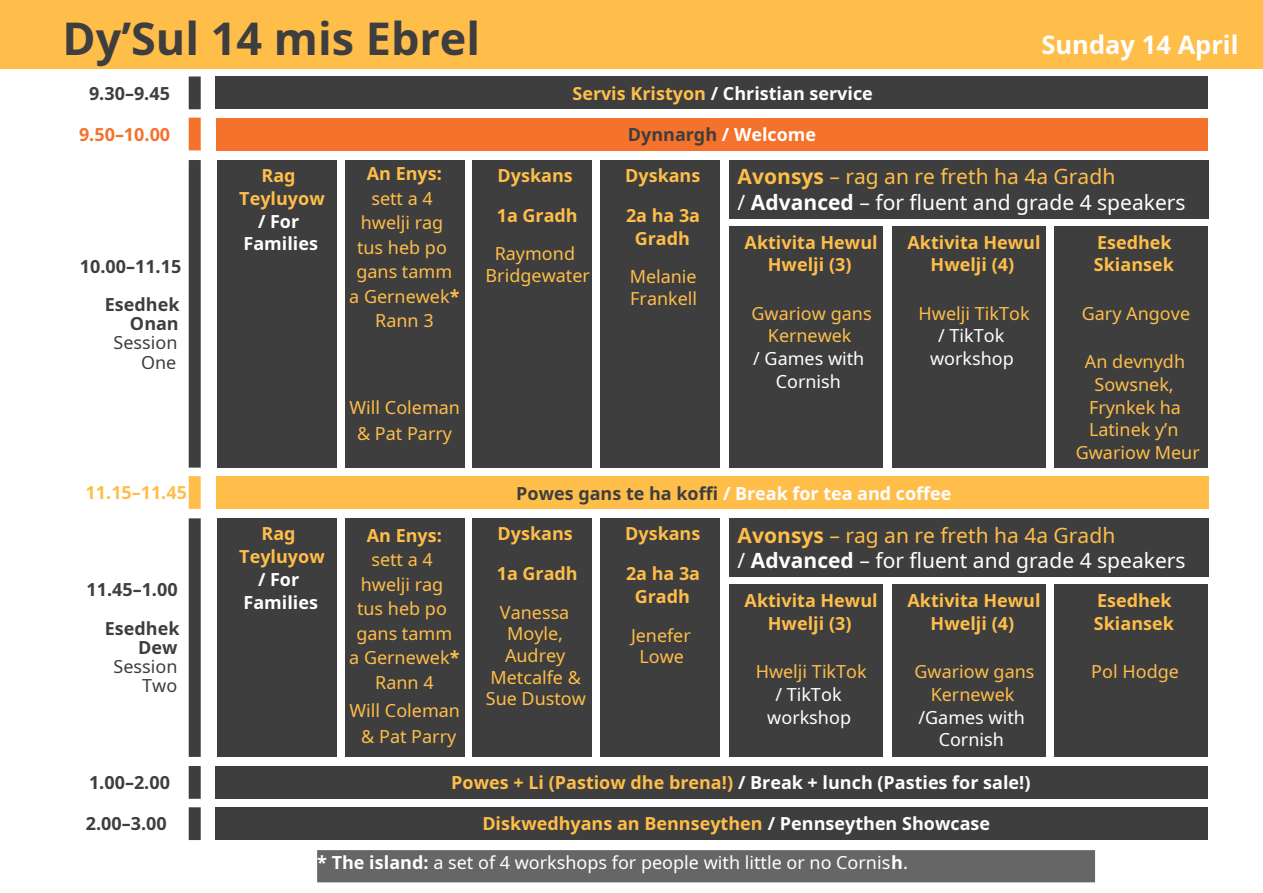
<style>
.page{position:relative;width:1263px;height:893px;background:#fff}
.page>*{position:absolute;margin:0;border:0;box-sizing:border-box;transform-origin:0 0}
.t1{font:700 45px "Noto Sans";color:#3e3e3e}
.t2{font:700 25.5px "Noto Sans";color:#fff}
.t3{font:21px/25.2px "Noto Sans";color:#fff}
.t4{font:18px/24.5px "Noto Sans";color:#ffbe4a;text-align:center}
.t5{font:700 18px/22.8px "Noto Sans";color:#ffbe4a;text-align:center}
.t6{font:700 18px/22.8px "Noto Sans";color:#fff;text-align:center}
.t7{font:18px/22.8px "Noto Sans";color:#fff;text-align:center}
.t8{font:700 18px/38.4px "Noto Sans";color:#3e3e3e;text-align:right}
.t9{font:18px/19.2px "Noto Sans";color:#3e3e3e;text-align:right}
.t10{font:700 18px "Noto Sans";color:#f5722c}
.s1{color:#ffbe4a}
.s2{color:#fff}
.s3{font-weight:700;color:#ffbe4a}
.s4{font-weight:700}
.s5{color:#3e3e3e}
</style>
<div class="page">
<div style="left:0;top:0;width:1263px;height:68px;background:#ffbe4a"></div>
<div style="left:216px;top:77px;width:992px;height:32px;background:#3e3e3e"></div>
<div style="left:216px;top:766px;width:992px;height:33px;background:#3e3e3e"></div>
<div style="left:216px;top:807px;width:992px;height:33px;background:#3e3e3e"></div>
<div style="left:189px;top:76px;width:12px;height:33px;background:#3e3e3e"></div>
<div style="left:189px;top:766px;width:12px;height:33px;background:#3e3e3e"></div>
<div style="left:189px;top:807px;width:12px;height:33px;background:#3e3e3e"></div>
<div style="left:217px;top:118px;width:991px;height:32px;background:#f5722c"></div>
<div style="left:189px;top:118px;width:12px;height:32px;background:#f5722c"></div>
<div style="left:729px;top:160px;width:480px;height:58px;background:#3e3e3e"></div>
<div style="left:729px;top:518px;width:480px;height:58px;background:#3e3e3e"></div>
<div style="left:218px;top:160px;width:119px;height:308px;background:#3e3e3e"></div>
<div style="left:218px;top:518px;width:119px;height:239px;background:#3e3e3e"></div>
<div style="left:345px;top:160px;width:119px;height:308px;background:#3e3e3e"></div>
<div style="left:345px;top:518px;width:119px;height:239px;background:#3e3e3e"></div>
<div style="left:473px;top:160px;width:119px;height:308px;background:#3e3e3e"></div>
<div style="left:473px;top:518px;width:119px;height:239px;background:#3e3e3e"></div>
<div style="left:600px;top:160px;width:119px;height:308px;background:#3e3e3e"></div>
<div style="left:600px;top:518px;width:119px;height:239px;background:#3e3e3e"></div>
<div style="left:729px;top:226px;width:153px;height:242px;background:#3e3e3e"></div>
<div style="left:892px;top:226px;width:153px;height:242px;background:#3e3e3e"></div>
<div style="left:1055px;top:226px;width:153px;height:242px;background:#3e3e3e"></div>
<div style="left:729px;top:585px;width:153px;height:172px;background:#3e3e3e"></div>
<div style="left:892px;top:585px;width:153px;height:172px;background:#3e3e3e"></div>
<div style="left:1055px;top:585px;width:153px;height:172px;background:#3e3e3e"></div>
<div style="left:189px;top:160px;width:12px;height:308px;background:#3e3e3e"></div>
<div style="left:189px;top:518px;width:12px;height:239px;background:#3e3e3e"></div>
<div style="left:217px;top:476px;width:992px;height:33px;background:#ffbe4a"></div>
<div style="left:189px;top:476px;width:12px;height:33px;background:#ffbe4a"></div>
<div style="left:317px;top:850px;width:778px;height:32px;background:#666"></div>
<h1 class="t1" style="left:63px;top:6px;width:419px">Dy’Sul 14 mis Ebrel</h1>
<p class="t8" style="left:89px;top:73px;width:82px">9.30–9.45</p>
<p class="t6" style="left:572px;top:81px;width:302px"><span class="s1">Servis Kristyon</span> / Christian service</p>
<h2 class="t2" style="left:1041px;top:27px;width:199px">Sunday 14 April</h2>
<p class="t10" style="left:79px;top:122px;width:93px">9.50–10.00</p>
<p class="t8" style="left:628px;top:115px;width:190px">Dynnargh <span class="s2">/ Welcome</span></p>
<p class="t3" style="left:738px;top:164px;width:449px"><span class="s3">Avonsys</span> <span class="s1">– rag an re freth ha 4a Gradh<br></span>/ <span class="s4">Advanced</span> – for fluent and grade 4 speakers</p>
<p class="t5" style="left:367px;top:162px;width:77px">An Enys:</p>
<p class="t4" style="left:349px;top:185px;width:112px">sett a 4 hwelji rag tus heb po gans tamm a Gernewek<span class="s4">*<br></span>Rann 3</p>
<p class="t5" style="left:498px;top:164px;width:77px">Dyskans</p>
<p class="t5" style="left:497px;top:203px;width:82px">1a Gradh</p>
<p class="t4" style="left:486px;top:243px;width:106px;line-height:21.6px">Raymond<br>Bridgewater</p>
<p class="t5" style="left:625px;top:164px;width:77px">Dyskans</p>
<p class="t5" style="left:626px;top:203px;width:76px">2a ha 3a<br>Gradh</p>
<p class="t4" style="left:630px;top:265px;width:69px;line-height:21.6px;text-align:left">Melanie<br>Frankell</p>
<p class="t5" style="left:239px;top:164px;width:87px">Rag<br>Teyluyow</p>
<p class="t6" style="left:244px;top:209px;width:76px">/ For<br>Families</p>
<p class="t5" style="left:745px;top:230px;width:135px">Aktivita Hewul<br>Hwelji (3)</p>
<p class="t4" style="left:751px;top:301px;width:122px;line-height:22.8px">Gwariow gans<br>Kernewek</p>
<p class="t7" style="left:753px;top:347px;width:113px">/ Games with<br>Cornish</p>
<p class="t5" style="left:907px;top:230px;width:135px">Aktivita Hewul<br>Hwelji (4)</p>
<p class="t4" style="left:918px;top:300px;width:113px">Hwelji TikTok</p>
<p class="t7" style="left:930px;top:324px;width:85px">/ TikTok workshop</p>
<p class="t5" style="left:1094px;top:230px;width:81px;text-align:left">Esedhek<br>Skiansek</p>
<p class="t4" style="left:1082px;top:300px;width:110px">Gary Angove</p>
<p class="t4" style="left:1076px;top:350px;width:126px;line-height:22.8px">An devnydh<br>Sowsnek,<br>Frynkek ha<br>Latinek y’n<br>Gwariow Meur</p>
<p class="t8" style="left:80px;top:246px;width:103px">10.00–11.15<br>Esedhek</p>
<p class="t8" style="left:130px;top:304px;width:50px">Onan</p>
<p class="t9" style="left:114px;top:333px;width:65px">Session<br>One</p>
<p class="t4" style="left:350px;top:394px;width:112px;line-height:25.8px">Will Coleman &amp; Pat Parry</p>
<p class="t5" style="left:86px;top:481px;width:103px">11.15–11.45</p>
<p class="t6" style="left:516px;top:481px;width:437px"><span class="s5">Powes gans te ha koffi</span> / Break for tea and coffee</p>
<p class="t8" style="left:86px;top:570px;width:95px">11.45–1.00<br>Esedhek</p>
<p class="t8" style="left:138px;top:628px;width:41px">Dew</p>
<p class="t9" style="left:114px;top:657px;width:65px">Session<br>Two</p>
<p class="t8" style="left:89px;top:763px;width:82px">1.00–2.00</p>
<p class="t8" style="left:86px;top:804px;width:82px">2.00–3.00</p>
<p class="t5" style="left:239px;top:522px;width:87px">Rag<br>Teyluyow</p>
<p class="t6" style="left:244px;top:568px;width:76px">/ For<br>Families</p>
<p class="t5" style="left:367px;top:523px;width:77px">An Enys:</p>
<p class="t4" style="left:349px;top:547px;width:112px">sett a 4 hwelji rag tus heb po gans tamm a Gernewek<span class="s4">*<br></span>Rann 4</p>
<p class="t4" style="left:350px;top:697px;width:112px;line-height:25.8px">Will Coleman &amp; Pat Parry</p>
<p class="t5" style="left:498px;top:522px;width:77px">Dyskans</p>
<p class="t5" style="left:497px;top:562px;width:82px">1a Gradh</p>
<p class="t4" style="left:486px;top:601px;width:102px;line-height:21.6px">Vanessa<br>Moyle,<br>Audrey<br>Metcalfe &amp;<br>Sue Dustow</p>
<p class="t5" style="left:625px;top:522px;width:77px">Dyskans</p>
<p class="t5" style="left:626px;top:562px;width:76px">2a ha 3a<br>Gradh</p>
<p class="t4" style="left:631px;top:624px;width:61px;line-height:21.6px">Jenefer<br>Lowe</p>
<p class="t3" style="left:738px;top:522px;width:449px"><span class="s3">Avonsys</span> <span class="s1">– rag an re freth ha 4a Gradh<br></span>/ <span class="s4">Advanced</span> – for fluent and grade 4 speakers</p>
<p class="t5" style="left:745px;top:588px;width:135px">Aktivita Hewul<br>Hwelji (3)</p>
<p class="t4" style="left:756px;top:659px;width:113px">Hwelji TikTok</p>
<p class="t7" style="left:767px;top:682px;width:85px">/ TikTok workshop</p>
<p class="t5" style="left:907px;top:588px;width:135px">Aktivita Hewul<br>Hwelji (4)</p>
<p class="t4" style="left:914px;top:660px;width:122px;line-height:22.8px">Gwariow gans<br>Kernewek</p>
<p class="t7" style="left:918px;top:705px;width:108px">/Games with<br>Cornish</p>
<p class="t5" style="left:1094px;top:588px;width:81px;text-align:left">Esedhek<br>Skiansek</p>
<p class="t4" style="left:1091px;top:659px;width:89px">Pol Hodge</p>
<p class="t6" style="left:451px;top:771px;width:581px"><span class="s1">Powes + Li (Pastiow dhe brena!)</span> / Break + lunch (Pasties for sale!)</p>
<p class="t5" style="left:482px;top:812px;width:509px">Diskwedhyans an Bennseythen <span class="s2">/ Pennseythen Showcase</span></p>
<p class="t7" style="left:317px;top:851px;width:592px"><span class="s4">* The island:</span> a set of 4 workshops for people with little or no Cornis<span class="s4">h</span>.</p>
</div>
